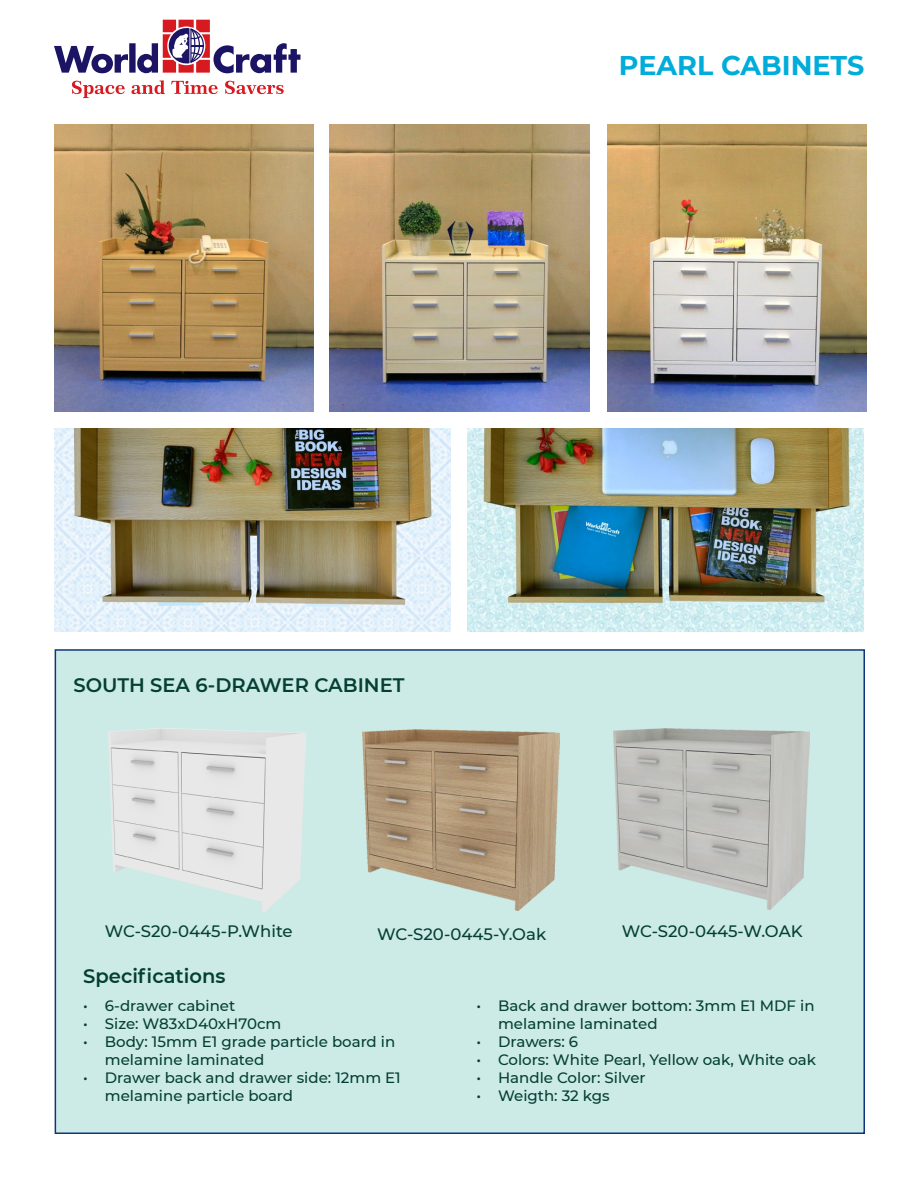
<style>
.page{position:relative;width:918px;height:1188px;background:#fff}
.page>*{position:absolute;margin:0;border:0;box-sizing:border-box;transform-origin:0 0}
.t1{font:700 27px "Montserrat";color:#00acd9}
.t2{font:600 19.5px "Montserrat";color:#043f34}
.t3{font:500 16.5px "Montserrat";color:#043f34}
.t4{font:500 15px/18px "Montserrat";color:#043f34}
</style>
<div class="page">
<svg style="left:54px;top:20px;width:246px;height:53px"></svg>
<svg style="left:72px;top:80px;width:212px;height:18px"></svg>
<img style="left:54px;top:428px;width:396px;height:203px">
<img style="left:468px;top:428px;width:396px;height:203px">
<img style="left:607px;top:125px;width:260px;height:286px">
<img style="left:330px;top:125px;width:259px;height:286px">
<img style="left:54px;top:125px;width:260px;height:286px">
<div style="left:55px;top:649px;width:810px;height:485px;background:#cceae6;border:2px solid #10357e"></div>
<img style="left:109px;top:729px;width:196px;height:182px">
<img style="left:613px;top:728px;width:197px;height:182px">
<img style="left:363px;top:730px;width:196px;height:180px">
<h1 class="t1" style="left:619px;top:46px;width:247px">PEARL CABINETS</h1>
<h2 class="t2" style="left:74px;top:671px;width:332px">SOUTH SEA 6-DRAWER CABINET</h2>
<p class="t3" style="left:105px;top:920px;width:189px">WC-S20-0445-P.White</p>
<p class="t3" style="left:377px;top:922px;width:171px">WC-S20-0445-Y.Oak</p>
<p class="t3" style="left:622px;top:920px;width:182px">WC-S20-0445-W.OAK</p>
<h2 class="t2" style="left:83px;top:962px;width:144px">Specifications</h2>
<p class="t4" style="left:83px;top:996px;width:154px">• 6-drawer cabinet</p>
<p class="t4" style="left:83px;top:1014px;width:200px">• Size: W83xD40xH70cm</p>
<p class="t4" style="left:105px;top:1032px;width:292px;text-indent:-22px">• Body: 15mm E1 grade particle board in melamine laminated</p>
<p class="t4" style="left:105px;top:1068px;width:298px;text-indent:-22px">• Drawer back and drawer side: 12mm E1 melamine particle board</p>
<p class="t4" style="left:498px;top:996px;width:318px;text-indent:-22px">• Back and drawer bottom: 3mm E1 MDF in melamine laminated</p>
<p class="t4" style="left:476px;top:1032px;width:103px">• Drawers: 6</p>
<p class="t4" style="left:476px;top:1050px;width:341px">• Colors: White Pearl, Yellow oak, White oak</p>
<p class="t4" style="left:476px;top:1068px;width:171px">• Handle Color: Silver</p>
<p class="t4" style="left:476px;top:1086px;width:135px">• Weigth: 32 kgs</p>
</div>
